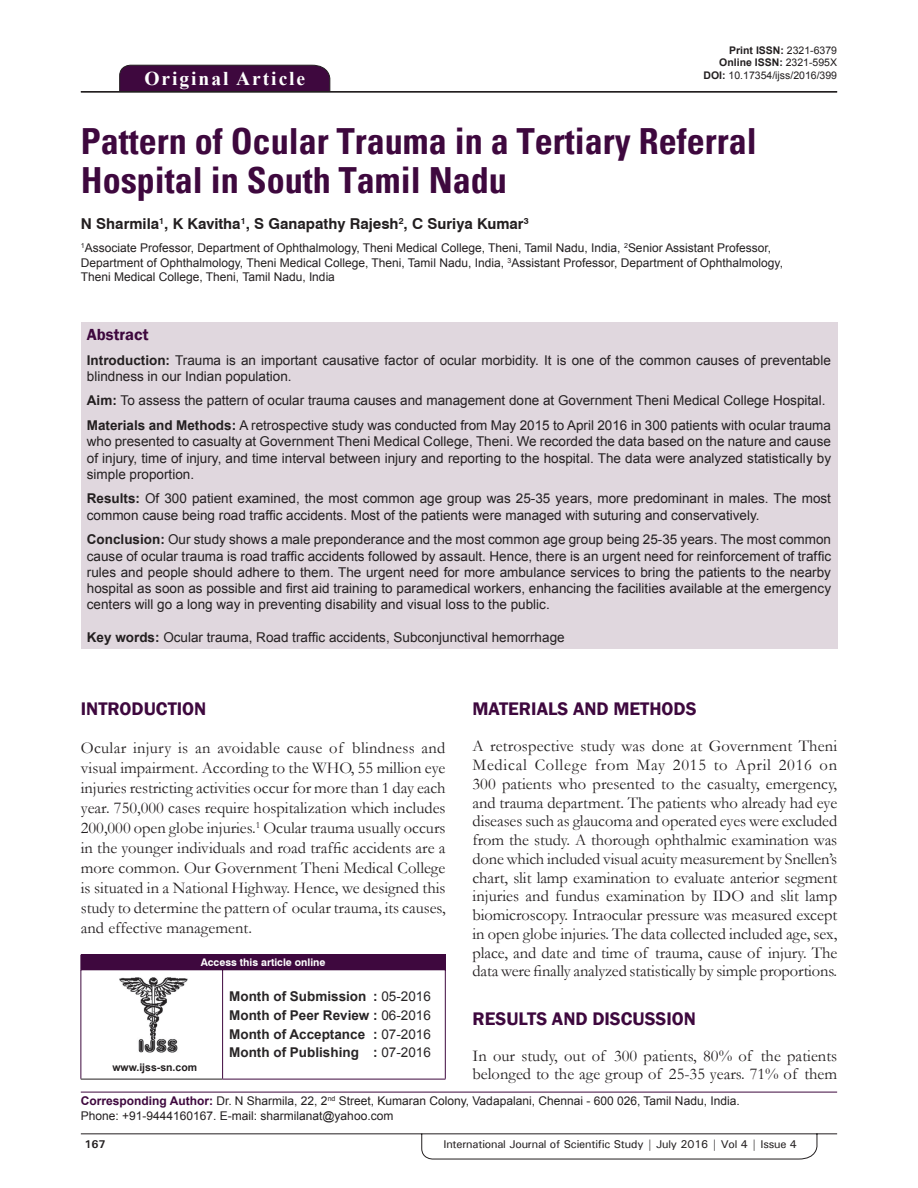
<style>
.page{position:relative;width:918px;height:1188px;background:#fff}
.page>*{position:absolute;margin:0;border:0;box-sizing:border-box;transform-origin:0 0}
.t1{font:700 condensed 36px/39px "Univers";color:#3e083e}
.t2{font:700 19.5px "Times New Roman";letter-spacing:.1em;color:#fff}
.t3{font:600 18.75px "Franklin Gothic";color:#3e083e}
.t4{font:16.5px/18.8px "Garamond";color:#231f20;text-align:justify}
.t5{font:600 16.5px "Franklin Gothic";color:#3e083e}
.t6{font:700 15px "Swiss 721 BT";color:#231f20}
.t7{font:13.5px/16.2px "Arial";color:#231f20}
.t8{font:700 13.5px/18.8px "Arial";color:#282526;text-align:justify}
.t9{font:12px/14.4px "Arial";color:#231f20}
.t10{font:500 11.25px "Univers";letter-spacing:-.015em;color:#231f20}
.t11{font:700 11.25px "Univers";color:#231f20}
.t12{font:10.5px/12.6px "Arial";color:#231f20;text-align:right}
.t13{font:700 10.5px "Swiss 721 BT";color:#fff}
.t14{font:700 10.5px "Arial";color:#231f20}
.s1{font-weight:700}
.s2{font-weight:400}
.s3{font-weight:700;color:#3e083e}
</style>
<div class="page">
<svg style="left:80px;top:1133px;width:758px;height:26px"></svg>
<div style="left:119px;top:65px;width:211px;height:26px;background:#3e083e"></div>
<hr style="left:81px;top:91px;width:756px;height:1px;background:#231f20">
<div style="left:81px;top:322px;width:756px;height:326px;background:#e0d7de"></div>
<img style="left:119px;top:977px;width:69px;height:76px">
<div style="left:81px;top:955px;width:364px;height:15px;background:#3e083e"></div>
<svg style="left:445px;top:955px;width:1px;height:15px"></svg>
<hr style="left:81px;top:970px;width:142px;height:1px;background:#3e083e">
<hr style="left:81px;top:970px;width:1px;height:109px;background:#3e083e">
<hr style="left:81px;top:1079px;width:142px;height:1px;background:#231f20">
<hr style="left:223px;top:970px;width:223px;height:1px;background:#3e083e">
<hr style="left:222px;top:970px;width:1px;height:109px;background:#3e083e">
<hr style="left:445px;top:970px;width:1px;height:109px;background:#3e083e">
<hr style="left:223px;top:1079px;width:223px;height:1px;background:#3e083e">
<hr style="left:81px;top:1092px;width:756px;height:1px;background:#3e083e">
<h2 class="t2" style="left:144px;top:67px;width:162px">Original Article</h2>
<p class="t12" style="left:704px;top:44px;width:135px"><span class="s1">Print ISSN:</span> 2321-6379<br><span class="s1">Online ISSN:</span> 2321-595X<br><span class="s1">DOI:</span> 10.17354/ijss/2016/399</p>
<h1 class="t1" style="left:81px;top:122px;width:677px">Pattern of Ocular Trauma in a Tertiary Referral<br>Hospital in South Tamil Nadu</h1>
<p class="t6" style="left:81px;top:213px;width:449px">N Sharmila<sup>1</sup>, K Kavitha<sup>1</sup>, S Ganapathy Rajesh<sup>2</sup>, C Suriya Kumar<sup>3</sup></p>
<p class="t9" style="left:81px;top:241px;width:704px"><sup>1</sup>Associate Professor, Department of Ophthalmology, Theni Medical College, Theni, Tamil Nadu, India, <sup>2</sup>Senior Assistant Professor,<br>Department of Ophthalmology, Theni Medical College, Theni, Tamil Nadu, India, <sup>3</sup>Assistant Professor, Department of Ophthalmology,<br>Theni Medical College, Theni, Tamil Nadu, India</p>
<p class="t5" style="left:87px;top:325px;width:63px">Abstract</p>
<p class="t7" style="left:87px;top:352px;width:746px"><span class="s1">Introduction:</span> Trauma is an important causative factor of ocular morbidity. It is one of the common causes of preventable blindness in our Indian population.</p>
<p class="t7" style="left:87px;top:388px;width:746px;line-height:24.8px"><span class="s1">Aim:</span> To assess the pattern of ocular trauma causes and management done at Government Theni Medical College Hospital.<br><span class="s1">Materials and Methods:</span> A retrospective study was conducted from May 2015 to April 2016 in 300 patients with ocular trauma</p>
<p class="t7" style="left:87px;top:434px;width:746px;text-align:justify">who presented to casualty at Government Theni Medical College, Theni. We recorded the data based on the nature and cause of injury, time of injury, and time interval between injury and reporting to the hospital. The data were analyzed statistically by simple proportion.</p>
<p class="t7" style="left:87px;top:491px;width:746px"><span class="s1">Results:</span> Of 300 patient examined, the most common age group was 25-35 years, more predominant in males. The most common cause being road traffic accidents. Most of the patients were managed with suturing and conservatively.</p>
<p class="t7" style="left:87px;top:532px;width:746px;text-align:justify"><span class="s1">Conclusion:</span> Our study shows a male preponderance and the most common age group being 25-35 years. The most common cause of ocular trauma is road traffic accidents followed by assault. Hence, there is an urgent need for reinforcement of traffic rules and people should adhere to them. The urgent need for more ambulance services to bring the patients to the nearby hospital as soon as possible and first aid training to paramedical workers, enhancing the facilities available at the emergency centers will go a long way in preventing disability and visual loss to the public.</p>
<p class="t7" style="left:87px;top:630px;width:479px"><span class="s1">Key words:</span> Ocular trauma, Road traffic accidents, Subconjunctival hemorrhage</p>
<h3 class="t3" style="left:81px;top:698px;width:127px">INTRODUCTION</h3>
<p class="t4" style="left:81px;top:738px;width:366px;line-height:20.1px">Ocular injury is an avoidable cause of blindness and visual impairment. According to the WHO, 55 million eye injuries restricting activities occur for more than 1 day each year. 750,000 cases require hospitalization which includes 200,000 open globe injuries.<sup>1</sup> Ocular trauma usually occurs in the younger individuals and road traffic accidents are a more common. Our Government Theni Medical College is situated in a National Highway. Hence, we designed this study to determine the pattern of ocular trauma, its causes, and effective management.</p>
<h3 class="t3" style="left:473px;top:698px;width:226px">MATERIALS AND METHODS</h3>
<p class="t4" style="left:473px;top:737px;width:366px">A retrospective study was done at Government Theni Medical College from May 2015 to April 2016 on 300 patients who presented to the casualty, emergency, and trauma department. The patients who already had eye diseases such as glaucoma and operated eyes were excluded from the study. A thorough ophthalmic examination was done which included visual acuity measurement by Snellen’s chart, slit lamp examination to evaluate anterior segment injuries and fundus examination by IDO and slit lamp biomicroscopy. Intraocular pressure was measured except in open globe injuries. The data collected included age, sex, place, and date and time of trauma, cause of injury. The data were finally analyzed statistically by simple proportions.</p>
<h3 class="t3" style="left:473px;top:1008px;width:225px">RESULTS AND DISCUSSION</h3>
<p class="t4" style="left:473px;top:1046px;width:366px">In our study, out of 300 patients, 80% of the patients belonged to the age group of 25-35 years. 71% of them</p>
<p class="t13" style="left:201px;top:955px;width:126px">Access this article online</p>
<p class="t8" style="left:229px;top:987px;width:203px">Month of Submission : <span class="s2">05-2016<br></span>Month of Peer Review : <span class="s2">06-2016<br></span>Month of Acceptance : <span class="s2">07-2016<br></span>Month of Publishing : <span class="s2">07-2016</span></p>
<p class="t9" style="left:81px;top:1094px;width:660px"><span class="s3">Corresponding Author:</span> Dr. N Sharmila, 22, 2<sup>nd</sup> Street, Kumaran Colony, Vadapalani, Chennai - 600 026, Tamil Nadu, India.<br>Phone: +91-9444160167. E-mail: sharmilanat@yahoo.com</p>
<p class="t14" style="left:112px;top:1062px;width:86px">www.ijss-sn.com</p>
<p class="t11" style="left:84px;top:1137px;width:23px">167</p>
<p class="t10" style="left:443px;top:1137px;width:355px">International Journal of Scientific Study | July 2016 | Vol 4 | Issue 4</p>
</div>
